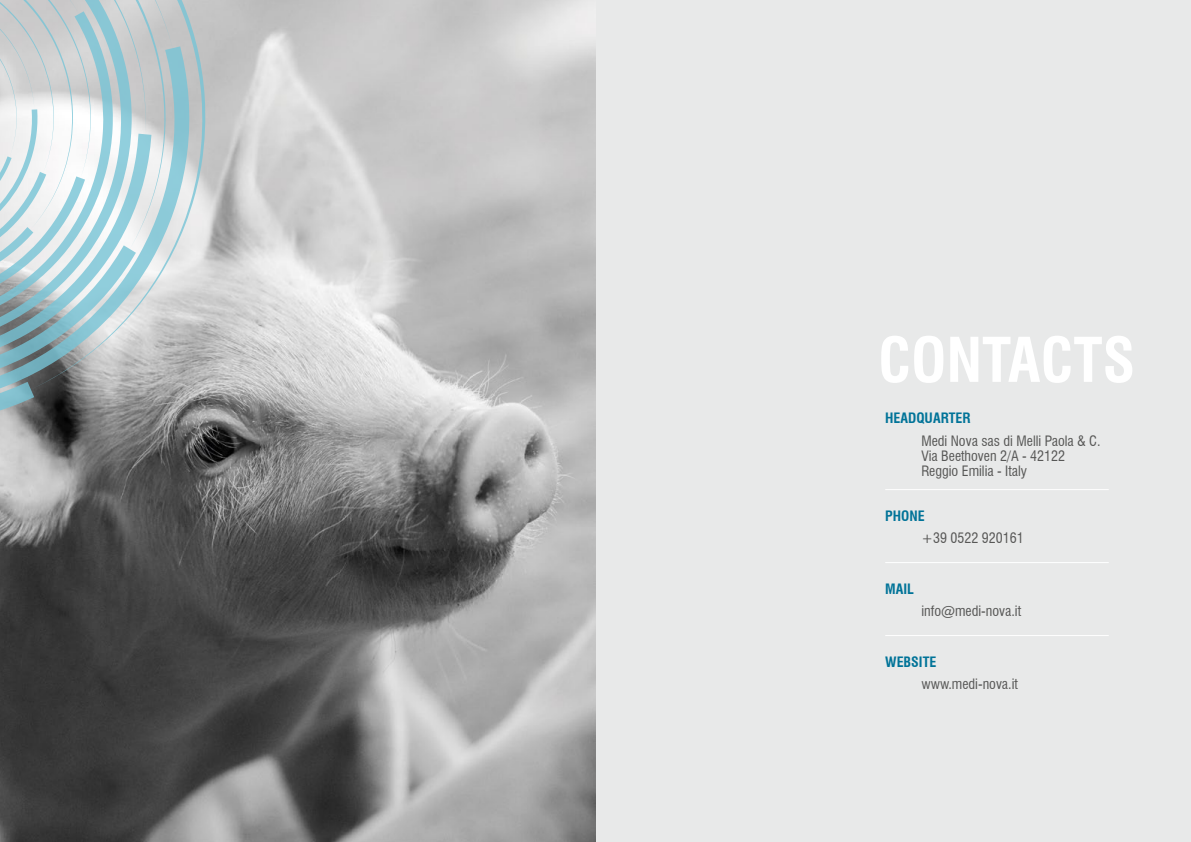
<style>
.page{position:relative;width:1191px;height:842px;background:#fff}
.page>*{position:absolute;margin:0;border:0;box-sizing:border-box;transform-origin:0 0}
.t1{font:700 condensed 60px "Swiss 721 BT";color:#fff}
.t2{font:condensed 14px/15px "Swiss 721 BT";color:#575756}
.t3{font:700 condensed 14px "Swiss 721 BT";color:#007398}
</style>
<div class="page">
<div style="left:595px;top:0;width:596px;height:842px;background:#e8e9e9"></div>
<hr style="left:885px;top:489px;width:223px;height:1px;background:#fff">
<hr style="left:885px;top:562px;width:223px;height:1px;background:#fff">
<hr style="left:885px;top:635px;width:223px;height:1px;background:#fff">
<img style="left:0;top:0;width:595px;height:842px">
<svg style="left:0;top:0;width:206px;height:426px;background:#a5a9a9"></svg>
<svg style="left:0;top:0;width:189px;height:406px;background:#a8b8bc"></svg>
<svg style="left:0;top:0;width:166px;height:387px;background:#b4bdbf"></svg>
<svg style="left:0;top:0;width:151px;height:367px;background:#bbcace"></svg>
<svg style="left:0;top:0;width:132px;height:349px;background:#b0cdd4"></svg>
<svg style="left:0;top:0;width:113px;height:330px"></svg>
<h1 class="t1" style="left:878px;top:324px;width:258px">CONTACTS</h1>
<p class="t3" style="left:885px;top:410px;width:87px">HEADQUARTER</p>
<p class="t2" style="left:921px;top:433px;width:181px">Medi Nova sas di Melli Paola &amp; C.<br>Via Beethoven 2/A - 42122<br>Reggio Emilia - Italy</p>
<p class="t3" style="left:885px;top:507px;width:41px">PHONE</p>
<p class="t2" style="left:921px;top:531px;width:104px">+39 0522 920161</p>
<p class="t3" style="left:885px;top:580px;width:30px">MAIL</p>
<p class="t2" style="left:921px;top:604px;width:101px">info@medi-nova.it</p>
<p class="t3" style="left:885px;top:653px;width:53px">WEBSITE</p>
<p class="t2" style="left:921px;top:677px;width:98px">www.medi-nova.it</p>
</div>
